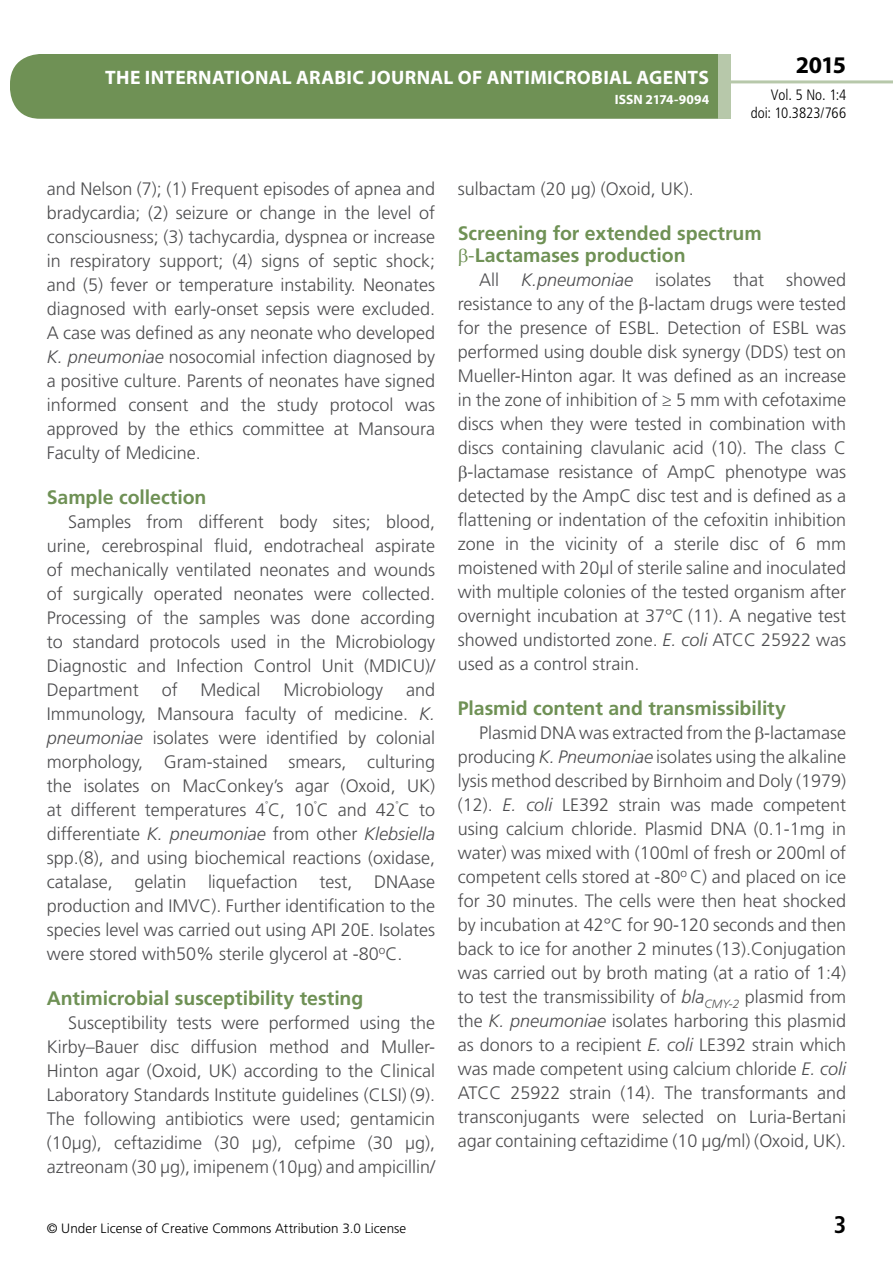
<style>
.page{position:relative;width:893px;height:1263px;background:#fff}
.page>*{position:absolute;margin:0;border:0;box-sizing:border-box;transform-origin:0 0}
.t1{font:700 24px "Myriad Pro";color:#000}
.t2{font:700 condensed 24px "Frutiger LT Std";color:#000}
.t3{font:700 19.5px/22.5px "Frutiger LT Std";color:#6f9155}
.t4{font:700 19.5px "Myriad Pro";letter-spacing:.02em;color:#fff}
.t5{font:300 18px/24px "Frutiger LT Std";color:#4d4d4f;text-align:justify}
.t6{font:300 condensed 15px/18px "Frutiger LT Std";color:#000;text-align:right}
.t7{font:300 13.5px "Frutiger LT Std";letter-spacing:.005em;color:#000}
.t8{font:700 13.5px "Myriad Pro";letter-spacing:-.01em;color:#fff}
.t9{font:700 13.5px "Myriad Pro";letter-spacing:.01em;color:#fff}
.s1{font-style:italic}
.s2{font-weight:300}
</style>
<div class="page">
<div style="left:10px;top:54px;width:775px;height:65px;background:#6f9155;border-radius:30px"></div>
<div style="left:732px;top:0;width:161px;height:157px;background:#fff"></div>
<hr style="left:730px;top:80px;width:163px;height:3px;background:#b7c8aa">
<div style="left:718px;top:54px;width:13px;height:65px;background:#b7c8aa"></div>
<p class="t4" style="left:105px;top:65px;width:605px">THE INTERNATIONAL ARABIC JOURNAL OF ANTI MICROBIAL AGENTS</p>
<p class="t9" style="left:615px;top:90px;width:13px">ISSN</p>
<p class="t8" style="left:646px;top:90px;width:65px">2174-9094</p>
<h1 class="t1" style="left:796px;top:49px;width:52px">2015</h1>
<p class="t6" style="left:751px;top:86px;width:97px">Vol. 5 No. 1:4 doi: 10.3823/766</p>
<p class="t5" style="left:47px;top:177px;width:390px">and Nelson (7); (1) Frequent episodes of apnea and bradycardia; (2) seizure or change in the level of consciousness; (3) tachycardia, dyspnea or increase in respiratory support; (4) signs of septic shock; and (5) fever or temperature instability. Neonates diagnosed with early-onset sepsis were excluded.<br>A case was defined as any neonate who developed <span class="s1">K. pneumoniae</span> nosocomial infection diagnosed by a positive culture. Parents of neonates have signed informed consent and the study protocol was approved by the ethics committee at Mansoura Faculty of Medicine.</p>
<p class="t3" style="left:47px;top:486px;width:161px">Sample collection</p>
<p class="t5" style="left:47px;top:510px;width:390px;text-indent:21px">Samples from different body sites; blood, urine, cerebrospinal fluid, endotracheal aspirate of mechanically ventilated neonates and wounds of surgically operated neonates were collected.<br>Processing of the samples was done according to standard protocols used in the Microbiology Diagnostic and Infection Control Unit (MDICU)/ Department</p>
<p class="t5" style="left:162px;top:678px;width:18px">of</p>
<p class="t5" style="left:201px;top:678px;width:61px">Medical</p>
<p class="t5" style="left:284px;top:678px;width:101px">Microbiology</p>
<p class="t5" style="left:47px;top:678px;width:390px;text-indent:359px">and Immunology, Mansoura faculty of medicine. <span class="s1">K. pneumoniae</span> isolates were identified by colonial morphology, Gram-stained smears, culturing the isolates on MacConkey’s agar (Oxoid, UK) at different temperatures 4<sup>˚</sup>C, 10<sup>˚</sup>C and 42<sup>˚</sup>C to differentiate <span class="s1">K. pneumoniae</span> from other <span class="s1">Klebsiella </span>spp.(8), and using biochemical reactions (oxidase, catalase, gelatin liquefaction test, DNAase production and IMVC). Further identification to the species level was carried out using API 20E. Isolates were stored with50% sterile glycerol at -80<sup>o</sup>C.</p>
<p class="t3" style="left:47px;top:987px;width:318px">Antimicrobial susceptibility testing</p>
<p class="t5" style="left:47px;top:1011px;width:390px;text-indent:21px">Susceptibility tests were performed using the Kirby–Bauer disc diffusion method and Muller-Hinton agar (Oxoid, UK) according to the Clinical Laboratory Standards Institute guidelines (CLSI) (9).<br>The following antibiotics were used; gentamicin (10µg), ceftazidime (30 µg), cefpime (30 µg), aztreonam (30 µg), imipenem (10µg) and ampicillin/</p>
<p class="t5" style="left:458px;top:177px;width:238px">sulbactam (20 µg) (Oxoid, UK).</p>
<p class="t3" style="left:468px;top:222px;width:295px;text-indent:-10px">Screening for extended spectrum <span class="s2">-</span>Lactamases production</p>
<p class="t5" style="left:479px;top:268px;width:369px">All <span class="s1">K.pneumoniae</span> isolates that showed</p>
<p class="t5" style="left:458px;top:292px;width:390px">resistance to any of the -lactam drugs were tested</p>
<p class="t5" style="left:458px;top:316px;width:390px">for the presence of ESBL. Detection of ESBL was</p>
<p class="t5" style="left:458px;top:340px;width:390px">performed using double disk synergy (DDS) test on</p>
<p class="t5" style="left:458px;top:364px;width:390px">Mueller-Hinton agar. It was defined as an increase</p>
<p class="t5" style="left:458px;top:388px;width:390px">in the zone of inhibition of ≥ 5 mm with cefotaxime</p>
<p class="t5" style="left:458px;top:412px;width:390px">discs when they were tested in combination with</p>
<p class="t5" style="left:458px;top:436px;width:390px">discs containing clavulanic acid (10). The class C</p>
<p class="t5" style="left:468px;top:460px;width:380px">-lactamase resistance of AmpC phenotype was</p>
<p class="t5" style="left:458px;top:484px;width:390px">detected by the AmpC disc test and is defined as a</p>
<p class="t5" style="left:458px;top:508px;width:390px">flattening or indentation of the cefoxitin inhibition</p>
<p class="t5" style="left:458px;top:532px;width:390px">zone in the vicinity of a sterile disc of 6 mm</p>
<p class="t5" style="left:458px;top:556px;width:390px">moistened with 20μl of sterile saline and inoculated</p>
<p class="t5" style="left:458px;top:580px;width:390px">with multiple colonies of the tested organism after</p>
<p class="t5" style="left:458px;top:604px;width:390px">overnight incubation at 37°C (11). A negative test</p>
<p class="t5" style="left:458px;top:628px;width:390px">showed undistorted zone. <span class="s1">E. coli</span> ATCC 25922 was</p>
<p class="t5" style="left:458px;top:652px;width:183px">used as a control strain.</p>
<p class="t3" style="left:458px;top:697px;width:330px">Plasmid content and transmissibility</p>
<p class="t5" style="left:458px;top:721px;width:390px;text-indent:21px">Plasmid DNA was extracted from the -lactamase producing <span class="s1">K. Pneumoniae</span> isolates using the alkaline lysis method described by Birnhoim and Doly (1979) (12). <span class="s1">E. coli</span> LE392 strain was made competent using calcium chloride. Plasmid DNA (0.1-1mg in water) was mixed with (100ml of fresh or 200ml of competent cells stored at -80<sup>o</sup> C) and placed on ice for 30 minutes. The cells were then heat shocked by incubation at 42°C for 90-120 seconds and then back to ice for another 2 minutes (13).Conjugation was carried out by broth mating (at a ratio of 1:4) to test the transmissibility of <span class="s1">bla</span><sub>CMY-2</sub> plasmid from the <span class="s1">K. pneumoniae</span> isolates harboring this plasmid as donors to a recipient <span class="s1">E. coli</span> LE392 strain which was made competent using calcium chloride <span class="s1">E. coli </span>ATCC 25922 strain (14). The transformants and transconjugants were selected on Luria-Bertani agar containing ceftazidime (10 µg/ml) (Oxoid, UK).</p>
<p class="t7" style="left:47px;top:1220px;width:361px">© Under License of Creative Commons Attribution 3.0 License</p>
<h1 class="t2" style="left:834px;top:1210px;width:14px">3</h1>
</div>
